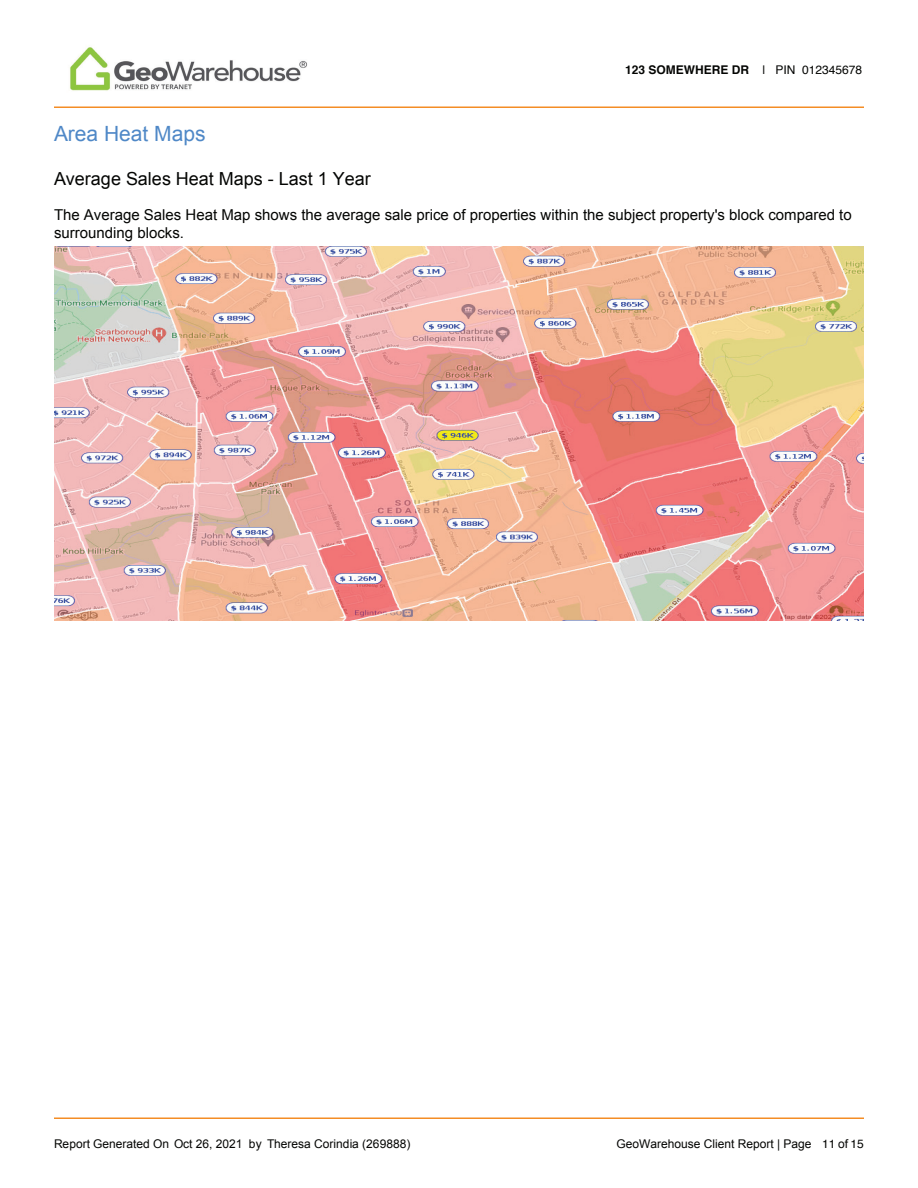
<style>
.page{position:relative;width:918px;height:1188px;background:#fff}
.page>*{position:absolute;margin:0;border:0;box-sizing:border-box;transform-origin:0 0}
.t1{font:21px "Arial";color:#4f88c7}
.t2{font:18px "Arial";color:#040503}
.t3{font:15px/17.2px "Arial";color:#040503}
.t4{font:12px "Arial";color:#040503}
.t5{font:700 12px "Helvetica";color:#040503}
.s1{font-weight:400}
.s2{font-family:"Helvetica"}
</style>
<div class="page">
<hr style="left:54px;top:106px;width:810px;height:2px;background:#f48d25">
<img style="left:70px;top:47px;width:237px;height:44px">
<img style="left:54px;top:246px;width:810px;height:375px">
<hr style="left:54px;top:1118px;width:810px;height:1px;background:#f48d25">
<h1 class="t1" style="left:54px;top:119px;width:153px">Area Heat Maps</h1>
<p class="t2" style="left:54px;top:166px;width:318px">Average Sales Heat Maps - Last 1 Year</p>
<p class="t5" style="left:625px;top:60px;width:238px">123 SOMEWHERE DR <span class="s1">| PIN 012345678</span></p>
<p class="t3" style="left:54px;top:206px;width:799px">The Average Sales Heat Map shows the average sale price of properties within the subject property's block compared to surrounding blocks.</p>
<p class="t4" style="left:54px;top:1136px;width:358px">Report Generated On Oct 26, 2021 by Theresa Corindia (269888)</p>
<p class="t4" style="left:616px;top:1136px;width:249px">GeoWarehouse Client Report | Page <span class="s2">11</span> of <span class="s2">15</span></p>
</div>
